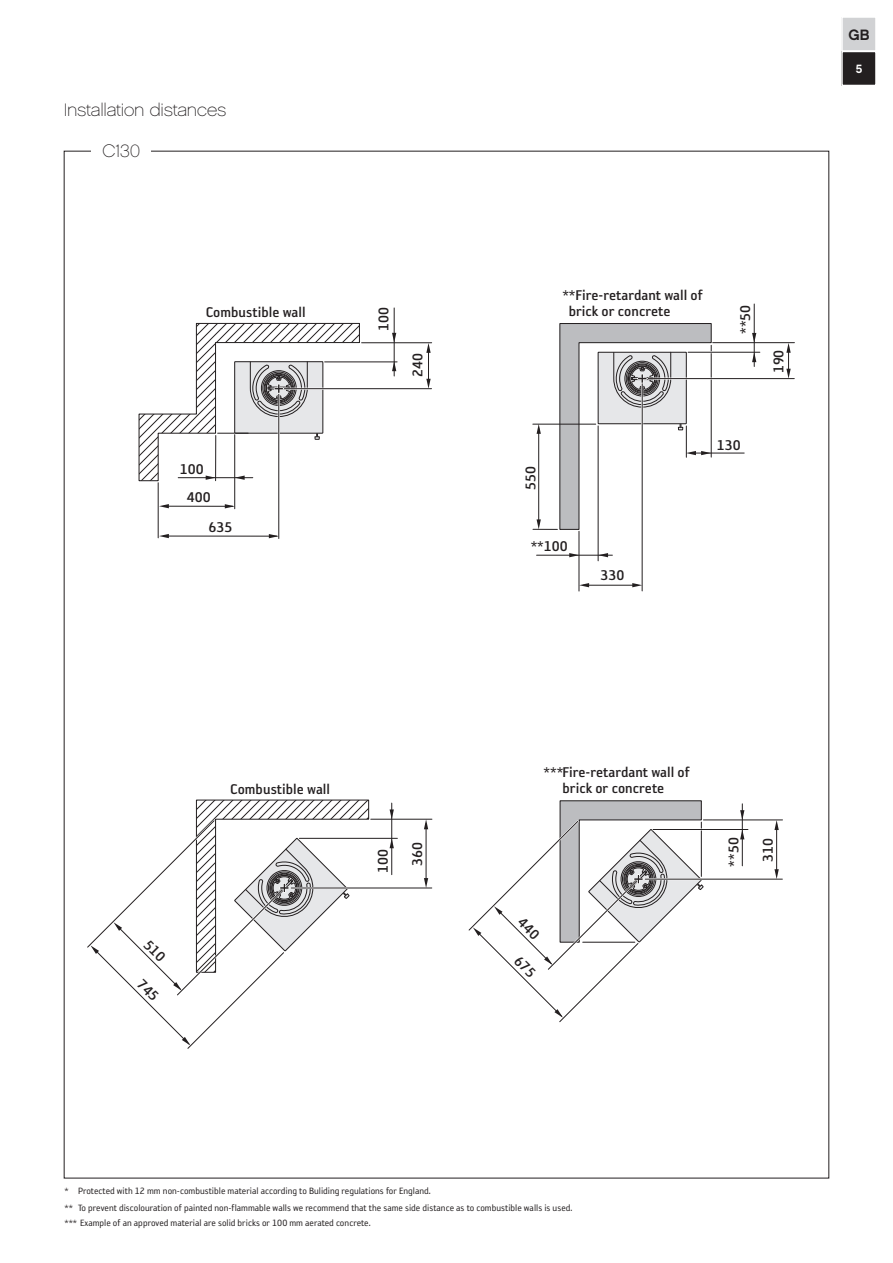
<style>
.page{position:relative;width:893px;height:1263px;background:#fff}
.page>*{position:absolute;margin:0;border:0;box-sizing:border-box;transform-origin:0 0}
.t1{font:18px "Chalet Paris Nineteen Sixty";letter-spacing:-.015em;color:#231f20}
.t2{font:16.2px/15.5px "Reykjavik One OT B Gauge";color:#231f20}
.t3{font:15px "Chalet New York Nineteen Sixty";color:#231f20}
.t4{font:12px "Chalet New York Nineteen Sixty";color:#fff}
.t5{font:10.5px/16.5px "Reykjavik One OT A Gauge";color:#231f20}
</style>
<div class="page">
<div style="left:842px;top:17px;width:34px;height:68px;background:#d1d2d4"></div>
<div style="left:841px;top:16px;width:36px;height:36px;border:2px solid #fff"></div>
<div style="left:842px;top:51px;width:34px;height:34px;background:#231f20"></div>
<div style="left:841px;top:51px;width:36px;height:35px;border:2px solid #fff"></div>
<hr style="left:299px;top:838px;width:98px;height:1px;background:#231f20">
<hr style="left:291px;top:888px;width:141px;height:1px;background:#231f20">
<hr style="left:426px;top:823px;width:1px;height:60px;background:#231f20">
<hr style="left:391px;top:803px;width:1px;height:72px;background:#231f20">
<hr style="left:371px;top:819px;width:61px;height:1px;background:#231f20">
<svg style="left:424px;top:819px;width:4px;height:10px"></svg>
<svg style="left:424px;top:878px;width:4px;height:10px"></svg>
<svg style="left:87px;top:799px;width:283px;height:250px"></svg>
<svg style="left:390px;top:838px;width:4px;height:10px"></svg>
<svg style="left:390px;top:809px;width:4px;height:10px"></svg>
<hr style="left:234px;top:435px;width:1px;height:74px;background:#231f20">
<hr style="left:278px;top:394px;width:1px;height:144px;background:#231f20">
<hr style="left:325px;top:362px;width:72px;height:1px;background:#231f20">
<hr style="left:284px;top:388px;width:147px;height:1px;background:#231f20">
<hr style="left:428px;top:347px;width:1px;height:37px;background:#231f20">
<hr style="left:394px;top:308px;width:1px;height:68px;background:#231f20">
<hr style="left:362px;top:342px;width:70px;height:1px;background:#231f20">
<svg style="left:426px;top:343px;width:5px;height:10px"></svg>
<svg style="left:426px;top:379px;width:5px;height:10px"></svg>
<svg style="left:138px;top:322px;width:222px;height:160px"></svg>
<hr style="left:164px;top:506px;width:69px;height:1px;background:#231f20">
<svg style="left:225px;top:504px;width:10px;height:4px"></svg>
<svg style="left:159px;top:504px;width:10px;height:4px"></svg>
<hr style="left:164px;top:536px;width:113px;height:1px;background:#231f20">
<svg style="left:269px;top:534px;width:10px;height:4px"></svg>
<svg style="left:159px;top:534px;width:10px;height:4px"></svg>
<svg style="left:392px;top:361px;width:4px;height:10px"></svg>
<svg style="left:392px;top:333px;width:4px;height:10px"></svg>
<hr style="left:158px;top:483px;width:1px;height:55px;background:#231f20">
<hr style="left:653px;top:829px;width:95px;height:1px;background:#231f20">
<hr style="left:645px;top:879px;width:137px;height:1px;background:#231f20">
<hr style="left:776px;top:824px;width:1px;height:50px;background:#231f20">
<hr style="left:742px;top:804px;width:1px;height:62px;background:#231f20">
<hr style="left:703px;top:819px;width:79px;height:1px;background:#231f20">
<svg style="left:774px;top:820px;width:5px;height:10px"></svg>
<svg style="left:774px;top:869px;width:5px;height:10px"></svg>
<svg style="left:740px;top:830px;width:4px;height:9px"></svg>
<svg style="left:740px;top:810px;width:4px;height:10px"></svg>
<hr style="left:688px;top:352px;width:72px;height:1px;background:#231f20">
<hr style="left:648px;top:378px;width:146px;height:1px;background:#231f20">
<hr style="left:754px;top:304px;width:1px;height:62px;background:#231f20">
<hr style="left:713px;top:342px;width:81px;height:1px;background:#231f20">
<svg style="left:786px;top:343px;width:5px;height:36px"></svg>
<svg style="left:752px;top:352px;width:4px;height:10px"></svg>
<svg style="left:752px;top:333px;width:4px;height:10px"></svg>
<hr style="left:598px;top:426px;width:1px;height:135px;background:#231f20">
<hr style="left:642px;top:384px;width:1px;height:207px;background:#231f20">
<hr style="left:583px;top:585px;width:54px;height:1px;background:#231f20">
<hr style="left:537px;top:555px;width:75px;height:1px;background:#231f20">
<hr style="left:579px;top:531px;width:1px;height:60px;background:#231f20">
<svg style="left:579px;top:583px;width:10px;height:4px"></svg>
<svg style="left:632px;top:583px;width:10px;height:4px"></svg>
<hr style="left:692px;top:453px;width:52px;height:1px;background:#231f20">
<svg style="left:533px;top:323px;width:179px;height:207px"></svg>
<svg style="left:598px;top:553px;width:10px;height:4px"></svg>
<svg style="left:569px;top:553px;width:10px;height:4px"></svg>
<svg style="left:468px;top:800px;width:236px;height:223px"></svg>
<h1 class="t1" style="left:64px;top:99px;width:164px">Installation distances</h1>
<h1 class="t1" style="left:103px;top:140px;width:39px">C130</h1>
<h2 class="t2" style="left:206px;top:305px;width:102px">Combustible wall</h2>
<h2 class="t2" style="left:180px;top:461px;width:25px">100</h2>
<h2 class="t2" style="left:187px;top:489px;width:25px">400</h2>
<h2 class="t2" style="left:209px;top:519px;width:25px">635</h2>
<h2 class="t2" style="left:376px;top:331px;width:25px;rotate:-90deg">100</h2>
<h2 class="t2" style="left:410px;top:377px;width:25px;rotate:-90deg">240</h2>
<h3 class="t3" style="left:848px;top:25px;width:22px">GB</h3>
<p class="t4" style="left:856px;top:61px;width:8px">5</p>
<h2 class="t2" style="left:569px;top:288px;width:136px;text-indent:-6px">**Fire-retardant wall of brick or concrete</h2>
<h2 class="t2" style="left:738px;top:334px;width:31px;rotate:-90deg">**50</h2>
<h2 class="t2" style="left:771px;top:373px;width:25px;rotate:-90deg">190</h2>
<h2 class="t2" style="left:523px;top:490px;width:25px;rotate:-90deg">550</h2>
<h2 class="t2" style="left:531px;top:539px;width:39px">**100</h2>
<h2 class="t2" style="left:600px;top:568px;width:25px">330</h2>
<h2 class="t2" style="left:717px;top:437px;width:25px">130</h2>
<h2 class="t2" style="left:174px;top:947px;width:25px;line-height:32.7px;text-indent:-23px;rotate:45deg">510<br>745</h2>
<h2 class="t2" style="left:230px;top:781px;width:102px">Combustible wall</h2>
<h2 class="t2" style="left:375px;top:873px;width:25px;rotate:-90deg">100</h2>
<h2 class="t2" style="left:410px;top:866px;width:25px;rotate:-90deg">360</h2>
<h2 class="t2" style="left:544px;top:765px;width:148px;text-align:center">***Fire-retardant wall of brick or concrete</h2>
<h2 class="t2" style="left:726px;top:867px;width:31px;rotate:-90deg">**50</h2>
<h2 class="t2" style="left:760px;top:862px;width:25px;rotate:-90deg">310</h2>
<p class="t5" style="left:65px;top:1183px;width:509px">* Protected with 12 mm non-combustible material according to Buliding regulations for England.<br>** To prevent discolouration of painted non-flammable walls we recommend that the same side distance as to combustible walls is used.</p>
<p class="t5" style="left:65px;top:1214px;width:308px">*** Example of an approved material are solid bricks or 100 mm aerated concrete.</p>
</div>
